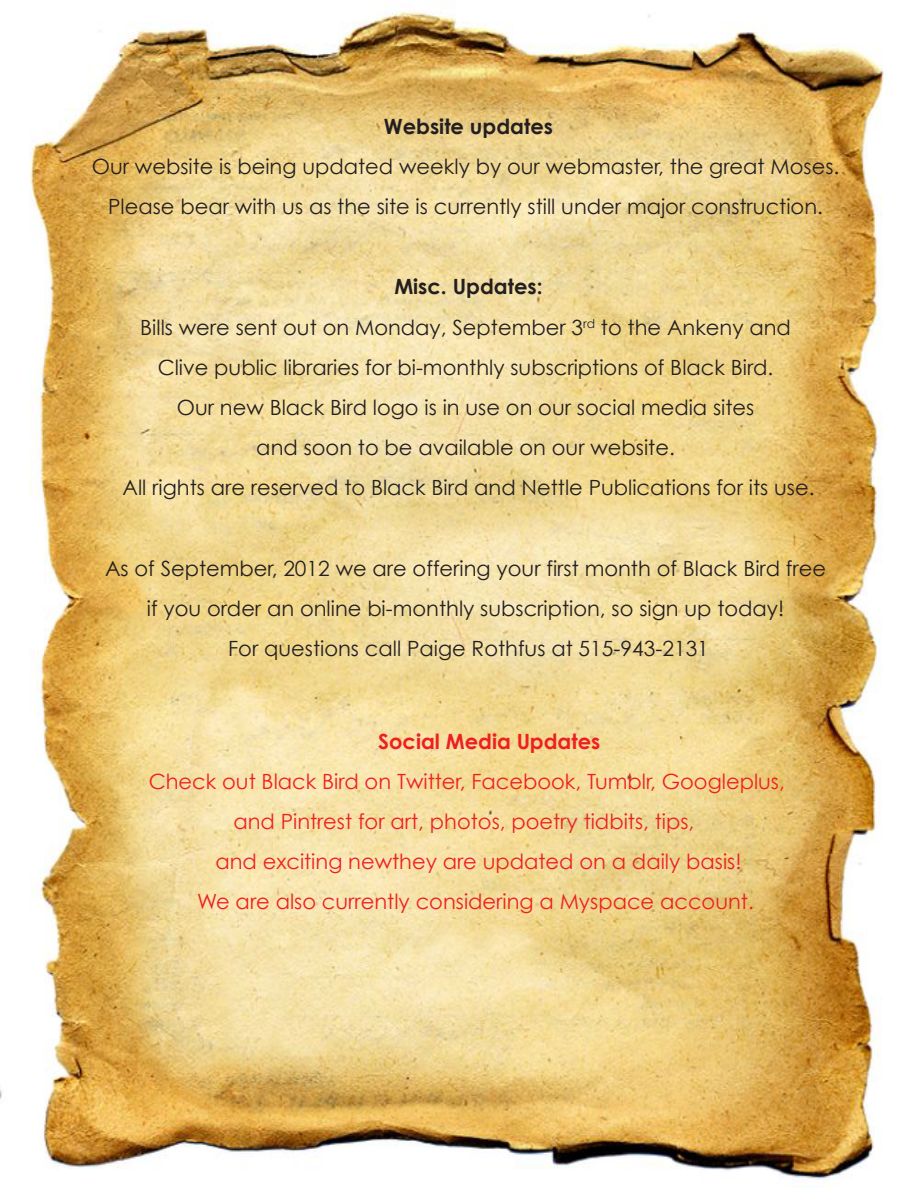
<style>
.page{position:relative;width:918px;height:1188px;background:#fff}
.page>*{position:absolute;margin:0;border:0;box-sizing:border-box;transform-origin:0 0}
.t1{font:21px/40.2px "Century Gothic";color:#231f20;text-align:center}
.t2{font:21px "Century Gothic";color:#ee1f23}
.t3{font:700 21px "Century Gothic";color:#ee1f23}
.t4{font:700 21px "Century Gothic";color:#231f20}
.s1{font-weight:700}
</style>
<div class="page">
<img style="left:0;top:8px;width:884px;height:1180px">
<p class="t4" style="left:384px;top:113px;width:171px">Website updates</p>
<p class="t1" style="left:92px;top:146px;width:749px">Our website is being updated weekly by our webmaster, the great Moses.<br>Please bear with us as the site is currently still under major construction.</p>
<p class="t1" style="left:123px;top:266px;width:694px"><span class="s1">Misc. Updates:<br></span>Bills were sent out on Monday, September 3<sup>rd</sup> to the Ankeny and Clive public libraries for bi-monthly subscriptions of Black Bird.<br>Our new Black Bird logo is in use on our social media sites<br>and soon to be available on our website.<br>All rights are reserved to Black Bird and Nettle Publications for its use.</p>
<p class="t1" style="left:105px;top:548px;width:723px">As of September, 2012 we are offering your first month of Black Bird free if you order an online bi-monthly subscription, so sign up today!<br>For questions call Paige Rothfus at 515-943-2131</p>
<p class="t3" style="left:378px;top:728px;width:224px">Social Media Updates</p>
<p class="t2" style="left:149px;top:768px;width:638px">Check out Black Bird on Twitter, Facebook, Tumblr, Googleplus,</p>
<p class="t2" style="left:233px;top:808px;width:463px">and Pintrest for art, photos, poetry tidbits, tips,</p>
<p class="t2" style="left:215px;top:849px;width:528px">and exciting newthey are updated on a daily basis!</p>
<p class="t2" style="left:197px;top:889px;width:558px">We are also currently considering a Myspace account.</p>
</div>
